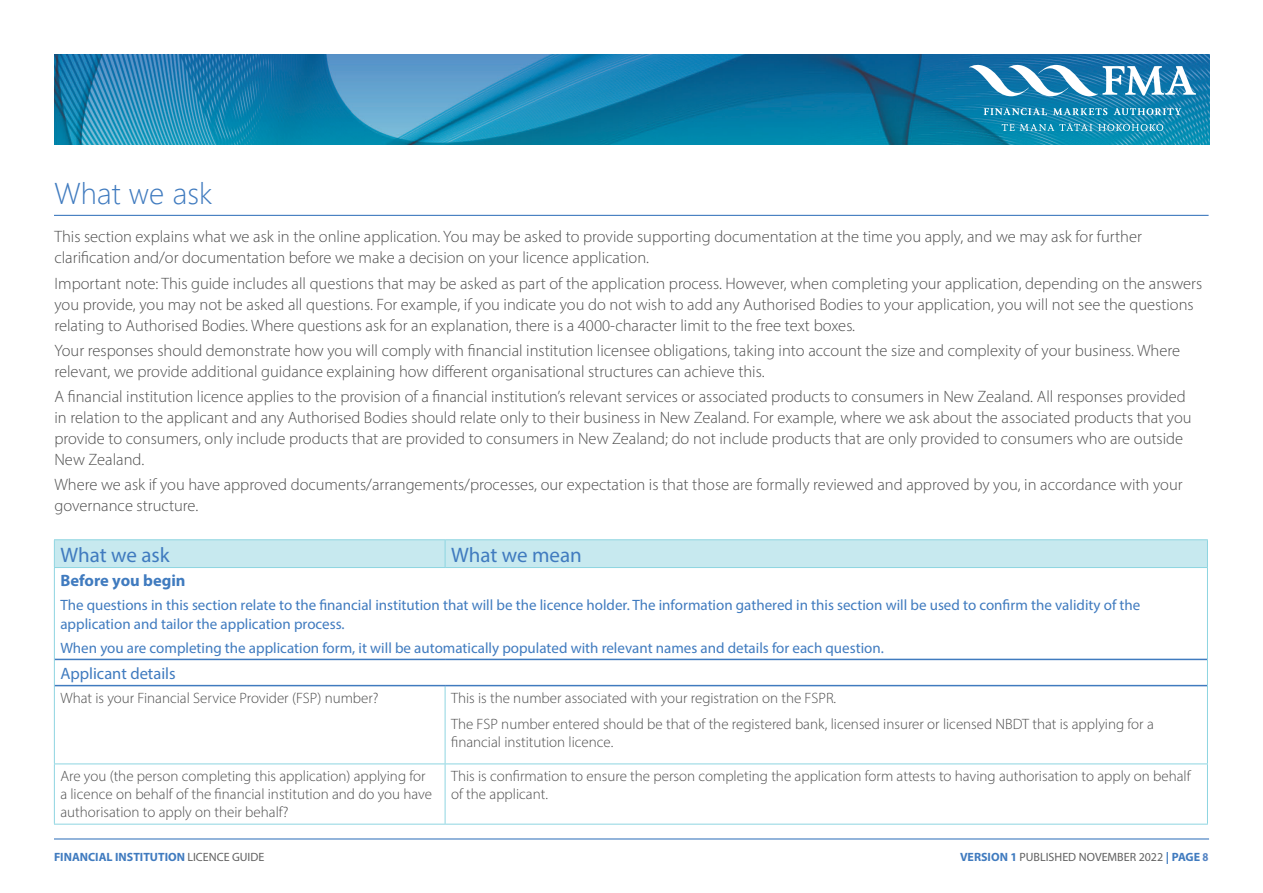
<style>
.page{position:relative;width:1263px;height:893px;background:#fff}
.page>*{position:absolute;margin:0;border:0;box-sizing:border-box;transform-origin:0 0}
.t1{font:300 30px "Segoe UI";color:#407bbf}
.t2{font:21px "Myriad Pro";color:#407bbf}
.t3{font:300 16.5px/21px "Myriad Pro";color:#4d4d4d}
.t4{font:16.5px "Myriad Pro";color:#407bbf}
.t5{font:700 16.5px "Myriad Pro";color:#407bbf}
.t6{font:300 15px/18px "Myriad Pro";color:#4d4d4d}
.t7{font:15px/19.5px "Myriad Pro";color:#407bbf}
.t8{font:12px "Myriad Pro";color:#616161}
.t9{font:700 12px "Myriad Pro";color:#407bbf}
.s1{font-weight:400;color:#616161}
.s2{font-weight:700;color:#407bbf}
.s3{font-weight:700;color:#5484c4}
</style>
<div class="page">
<hr style="left:54px;top:838px;width:1155px;height:1px;background:#407bbf">
<hr style="left:54px;top:215px;width:1154px;height:1px;background:#407bbf">
<hr style="left:54px;top:539px;width:391px;height:1px;background:#8ed5e1">
<hr style="left:445px;top:539px;width:763px;height:1px;background:#8ed5e1">
<div style="left:54px;top:540px;width:1154px;height:27px;background:#c7e9ef"></div>
<hr style="left:54px;top:567px;width:391px;height:1px;background:#8ed5e1">
<hr style="left:54px;top:568px;width:1px;height:91px;background:#8ed5e1">
<hr style="left:445px;top:567px;width:763px;height:1px;background:#8ed5e1">
<hr style="left:1207px;top:568px;width:1px;height:91px;background:#8ed5e1">
<svg style="left:54px;top:659px;width:1px;height:27px"></svg>
<svg style="left:1207px;top:659px;width:1px;height:27px"></svg>
<hr style="left:54px;top:686px;width:1px;height:77px;background:#8ed5e1">
<hr style="left:445px;top:686px;width:1px;height:77px;background:#8ed5e1">
<hr style="left:1207px;top:686px;width:1px;height:77px;background:#8ed5e1">
<hr style="left:54px;top:763px;width:391px;height:1px;background:#8ed5e1">
<hr style="left:54px;top:764px;width:1px;height:60px;background:#8ed5e1">
<hr style="left:445px;top:763px;width:763px;height:1px;background:#8ed5e1">
<hr style="left:445px;top:764px;width:1px;height:60px;background:#8ed5e1">
<hr style="left:1207px;top:764px;width:1px;height:60px;background:#8ed5e1">
<hr style="left:54px;top:824px;width:391px;height:1px;background:#8ed5e1">
<hr style="left:445px;top:824px;width:763px;height:1px;background:#8ed5e1">
<hr style="left:55px;top:659px;width:390px;height:1px;background:#407bbf">
<hr style="left:445px;top:659px;width:762px;height:1px;background:#407bbf">
<hr style="left:55px;top:685px;width:390px;height:1px;background:#407bbf">
<hr style="left:445px;top:685px;width:762px;height:1px;background:#407bbf">
<img style="left:54px;top:54px;width:1155px;height:90px">
<svg style="left:984px;top:108px;width:197px;height:7px"></svg>
<svg style="left:1002px;top:123px;width:161px;height:8px"></svg>
<svg style="left:969px;top:64px;width:227px;height:33px"></svg>
<p class="t1" style="left:54px;top:165px;width:160px">What we ask</p>
<p class="t3" style="left:54px;top:226px;width:1089px">This section explains what we ask in the online application. You may be asked to provide supporting documentation at the time you apply, and we may ask for further clarification and/or documentation before we make a decision on your licence application.</p>
<p class="t3" style="left:54px;top:273px;width:1149px">Important note: This guide includes all questions that may be asked as part of the application process. However, when completing your application, depending on the answers you provide, you may not be asked all questions. For example, if you indicate you do not wish to add any Authorised Bodies to your application, you will not see the questions relating to Authorised Bodies. Where questions ask for an explanation, there is a 4000-character limit to the free text boxes.</p>
<p class="t3" style="left:54px;top:340px;width:1127px">Your responses should demonstrate how you will comply with financial institution licensee obligations, taking into account the size and complexity of your business. Where relevant, we provide additional guidance explaining how different organisational structures can achieve this.</p>
<p class="t3" style="left:54px;top:386px;width:1139px">A financial institution licence applies to the provision of a financial institution’s relevant services or associated products to consumers in New Zealand. All responses provided in relation to the applicant and any Authorised Bodies should relate only to their business in New Zealand. For example, where we ask about the associated products that you provide to consumers, only include products that are provided to consumers in New Zealand; do not include products that are only provided to consumers who are outside New Zealand.</p>
<p class="t3" style="left:54px;top:474px;width:1130px">Where we ask if you have approved documents/arrangements/processes, our expectation is that those are formally reviewed and approved by you, in accordance with your governance structure.</p>
<p class="t2" style="left:60px;top:541px;width:111px">What we ask</p>
<p class="t2" style="left:451px;top:541px;width:132px">What we mean</p>
<p class="t5" style="left:60px;top:570px;width:127px">Before you begin</p>
<p class="t7" style="left:60px;top:595px;width:1081px">The questions in this section relate to the financial institution that will be the licence holder. The information gathered in this section will be used to confirm the validity of the application and tailor the application process.</p>
<p class="t7" style="left:60px;top:638px;width:825px">When you are completing the application form, it will be automatically populated with relevant names and details for each question.</p>
<p class="t4" style="left:60px;top:663px;width:117px">Applicant details</p>
<p class="t6" style="left:60px;top:689px;width:320px">What is your Financial Service Provider (FSP) number?</p>
<p class="t6" style="left:451px;top:689px;width:387px">This is the number associated with your registration on the FSPR.</p>
<p class="t6" style="left:451px;top:715px;width:704px">The FSP number entered should be that of the registered bank, licensed insurer or licensed NBDT that is applying for a financial institution licence.</p>
<p class="t6" style="left:60px;top:767px;width:373px">Are you (the person completing this application) applying for a licence on behalf of the financial institution and do you have authorisation to apply on their behalf?</p>
<p class="t6" style="left:451px;top:767px;width:741px">This is confirmation to ensure the person completing the application form attests to having authorisation to apply on behalf of the applicant.</p>
<p class="t9" style="left:54px;top:849px;width:212px">FINANCIAL INSTITUTION <span class="s1">LICENCE GUIDE</span></p>
<p class="t8" style="left:960px;top:849px;width:250px"><span class="s2">VERSION 1</span> PUBLISHED NOVEMBER 2022 <span class="s2">| PAGE</span> <span class="s3">8</span></p>
</div>
